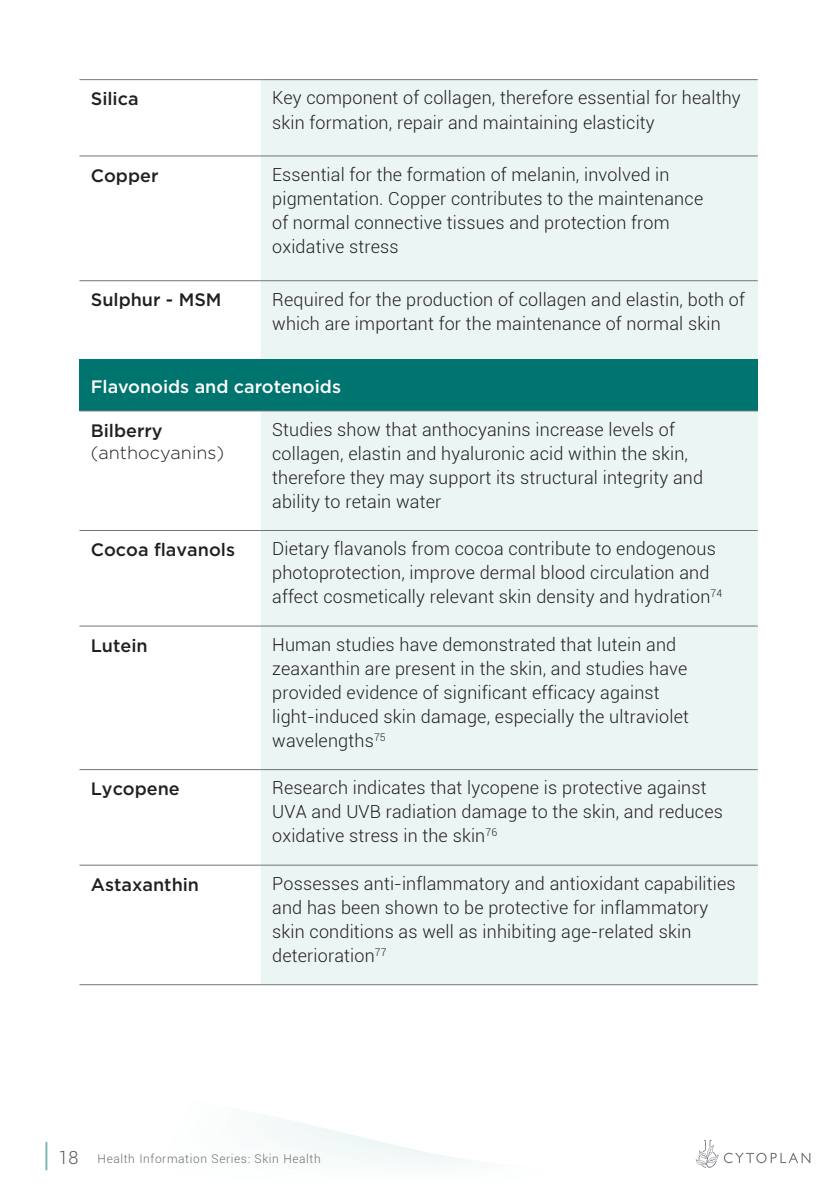
<style>
.page{position:relative;width:840px;height:1191px;background:#fff}
.page>*{position:absolute;margin:0;border:0;box-sizing:border-box;transform-origin:0 0}
.t1{font:300 18px/24px "Roboto";letter-spacing:.01em;color:#231f20}
.t2{font:500 18px "Gotham";color:#231f20}
.t3{font:500 18px "Gotham";color:#fff}
.t4{font:300 18px "Gotham";color:#231f20}
.t5{font:300 12px "Roboto";letter-spacing:.05em;color:#6d706e}
.s1{font-size:18px;color:#57585a}
</style>
<div class="page">
<hr style="left:45px;top:1141px;width:2px;height:29px;background:#80b8b8">
<svg style="left:265px;top:1117px;width:546px;height:51px"></svg>
<div style="left:261px;top:80px;width:496px;height:904px;background:#ebf5f4"></div>
<div style="left:79px;top:360px;width:678px;height:51px;background:#00746f"></div>
<svg style="left:79px;top:985px;width:678px;height:1px"></svg>
<hr style="left:79px;top:79px;width:182px;height:1px;background:#70757a">
<hr style="left:261px;top:79px;width:496px;height:1px;background:#70757a">
<hr style="left:79px;top:156px;width:182px;height:1px;background:#70757a">
<hr style="left:261px;top:156px;width:496px;height:1px;background:#70757a">
<hr style="left:79px;top:280px;width:182px;height:1px;background:#70757a">
<hr style="left:261px;top:280px;width:496px;height:1px;background:#70757a">
<hr style="left:79px;top:410px;width:182px;height:1px;background:#70757a">
<hr style="left:261px;top:410px;width:496px;height:1px;background:#70757a">
<hr style="left:79px;top:530px;width:182px;height:1px;background:#70757a">
<hr style="left:261px;top:530px;width:496px;height:1px;background:#70757a">
<hr style="left:79px;top:625px;width:182px;height:1px;background:#70757a">
<hr style="left:261px;top:625px;width:496px;height:1px;background:#70757a">
<hr style="left:79px;top:769px;width:182px;height:1px;background:#70757a">
<hr style="left:261px;top:769px;width:496px;height:1px;background:#70757a">
<hr style="left:79px;top:864px;width:182px;height:1px;background:#70757a">
<hr style="left:79px;top:984px;width:182px;height:1px;background:#70757a">
<hr style="left:261px;top:864px;width:496px;height:1px;background:#70757a">
<hr style="left:261px;top:984px;width:496px;height:1px;background:#70757a">
<p class="t2" style="left:91px;top:87px;width:49px">Silica</p>
<p class="t1" style="left:272px;top:85px;width:470px">Key component of collagen, therefore essential for healthy skin formation, repair and maintaining elasticity</p>
<p class="t2" style="left:91px;top:163px;width:69px">Copper</p>
<p class="t1" style="left:272px;top:162px;width:432px">Essential for the formation of melanin, involved in pigmentation. Copper contributes to the maintenance of normal connective tissues and protection from oxidative stress</p>
<p class="t2" style="left:91px;top:288px;width:132px">Sulphur - MSM</p>
<p class="t1" style="left:272px;top:286px;width:474px">Required for the production of collagen and elastin, both of which are important for the maintenance of normal skin</p>
<p class="t3" style="left:91px;top:374px;width:252px">Flavonoids and carotenoids</p>
<p class="t2" style="left:91px;top:418px;width:73px">Bilberry</p>
<p class="t4" style="left:91px;top:441px;width:135px">(anthocyanins)</p>
<p class="t1" style="left:272px;top:417px;width:432px">Studies show that anthocyanins increase levels of collagen, elastin and hyaluronic acid within the skin, therefore they may support its structural integrity and ability to retain water</p>
<p class="t2" style="left:91px;top:538px;width:146px">Cocoa flavanols</p>
<p class="t1" style="left:272px;top:536px;width:451px">Dietary flavanols from cocoa contribute to endogenous photoprotection, improve dermal blood circulation and affect cosmetically relevant skin density and hydration<sup>74</sup></p>
<p class="t2" style="left:91px;top:633px;width:58px">Lutein</p>
<p class="t1" style="left:272px;top:632px;width:418px">Human studies have demonstrated that lutein and zeaxanthin are present in the skin, and studies have provided evidence of significant efficacy against light-induced skin damage, especially the ultraviolet wavelengths<sup>75</sup></p>
<p class="t2" style="left:91px;top:777px;width:90px">Lycopene</p>
<p class="t1" style="left:272px;top:775px;width:452px">Research indicates that lycopene is protective against<br>UVA and UVB radiation damage to the skin, and reduces oxidative stress in the skin<sup>76</sup></p>
<p class="t2" style="left:91px;top:872px;width:110px">Astaxanthin</p>
<p class="t1" style="left:272px;top:871px;width:465px">Possesses anti-inflammatory and antioxidant capabilities and has been shown to be protective for inflammatory skin conditions as well as inhibiting age-related skin deterioration<sup>77</sup></p>
<p class="t5" style="left:58px;top:1150px;width:263px"><span class="s1">18</span> Health Information Series: Skin Health</p>
</div>
